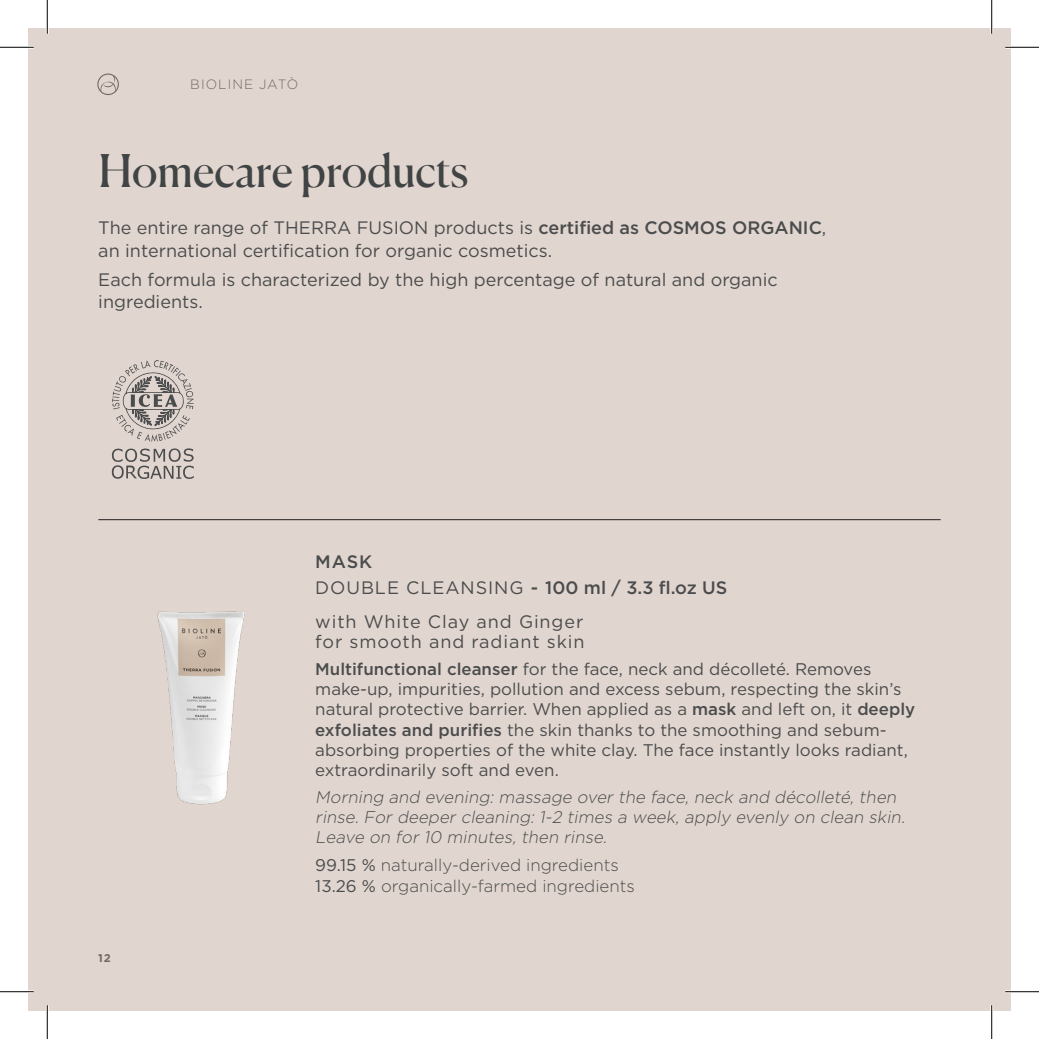
<style>
.page{position:relative;width:1039px;height:1039px;background:#fff}
.page>*{position:absolute;margin:0;border:0;box-sizing:border-box;transform-origin:0 0}
.t1{font:45px "Canela";letter-spacing:-.005em;color:#414445}
.t2{font:18px/22.5px "Gotham";color:#4b4c4d}
.t3{font:18px/33.8px "Gotham";letter-spacing:.05em;color:#4b4c4d}
.t4{font:500 18px "Gotham";color:#4b4c4d}
.t5{font:16.88px/20.2px "Gotham";color:#4b4c4d}
.t6{font:italic 300 16.88px/20.2px "Gotham";color:#4b4c4d}
.t7{font:300 16.88px/20.2px "Gotham";color:#4b4c4d}
.t8{font:300 13.5px "Gotham";letter-spacing:.075em;color:#4b4c4d}
.t9{font:700 11.25px "Gotham";color:#4b4c4d}
.s1{font-weight:500}
.s2{font-weight:400}
</style>
<div class="page">
<div style="left:28px;top:28px;width:982px;height:982px;background:#e1d6cf"></div>
<hr style="left:98px;top:519px;width:842px;height:1px;background:#231f20">
<img style="left:157px;top:611px;width:88px;height:194px">
<svg style="left:112px;top:360px;width:82px;height:119px"></svg>
<hr style="left:0;top:46px;width:34px;height:3px;background:#fff">
<hr style="left:1005px;top:46px;width:33px;height:3px;background:#fff">
<hr style="left:0;top:990px;width:34px;height:3px;background:#fff">
<hr style="left:1005px;top:990px;width:33px;height:3px;background:#fff">
<hr style="left:46px;top:0;width:3px;height:34px;background:#fff">
<hr style="left:46px;top:1005px;width:3px;height:33px;background:#fff">
<hr style="left:990px;top:0;width:3px;height:34px;background:#fff">
<hr style="left:990px;top:1005px;width:3px;height:33px;background:#fff">
<hr style="left:0;top:47px;width:34px;height:1px;background:#000">
<hr style="left:1005px;top:47px;width:33px;height:1px;background:#000">
<hr style="left:0;top:991px;width:34px;height:1px;background:#000">
<hr style="left:1005px;top:991px;width:33px;height:1px;background:#000">
<hr style="left:47px;top:0;width:1px;height:34px;background:#000">
<hr style="left:47px;top:1005px;width:1px;height:33px;background:#000">
<hr style="left:991px;top:0;width:1px;height:34px;background:#000">
<hr style="left:991px;top:1005px;width:1px;height:33px;background:#000">
<p class="t8" style="left:190px;top:75px;width:109px">BIOLINE JATÒ</p>
<p class="t1" style="left:98px;top:136px;width:371px">Homecare products</p>
<p class="t2" style="left:98px;top:216px;width:729px">The entire range of THERRA FUSION products is <span class="s1">certified as COSMOS ORGANIC</span>, an international certification for organic cosmetics.</p>
<p class="t2" style="left:98px;top:267px;width:681px">Each formula is characterized by the high percentage of natural and organic ingredients.</p>
<p class="t9" style="left:98px;top:950px;width:14px">12</p>
<p class="t4" style="left:315px;top:550px;width:58px">MASK</p>
<p class="t3" style="left:315px;top:570px;width:413px">DOUBLE CLEANSING <span class="s1">- 100 ml / 3.3 fl.oz US </span>with White Clay and Ginger</p>
<p class="t3" style="left:315px;top:624px;width:271px">for smooth and radiant skin</p>
<p class="t5" style="left:315px;top:658px;width:601px"><span class="s1">Multifunctional cleanser</span> for the face, neck and décolleté. Removes make-up, impurities, pollution and excess sebum, respecting the skin’s natural protective barrier. When applied as a <span class="s1">mask</span> and left on, it <span class="s1">deeply exfoliates and purifies</span> the skin thanks to the smoothing and sebum&shy;absorbing properties of the white clay. The face instantly looks radiant, extraordinarily soft and even.</p>
<p class="t6" style="left:315px;top:786px;width:594px">Morning and evening: massage over the face, neck and décolleté, then rinse. For deeper cleaning: 1-2 times a week, apply evenly on clean skin.<br>Leave on for 10 minutes, then rinse.</p>
<p class="t7" style="left:315px;top:854px;width:321px"><span class="s2">99.15 %</span> naturally-derived ingredients<br><span class="s2">13.26 %</span> organically-farmed ingredients</p>
</div>
